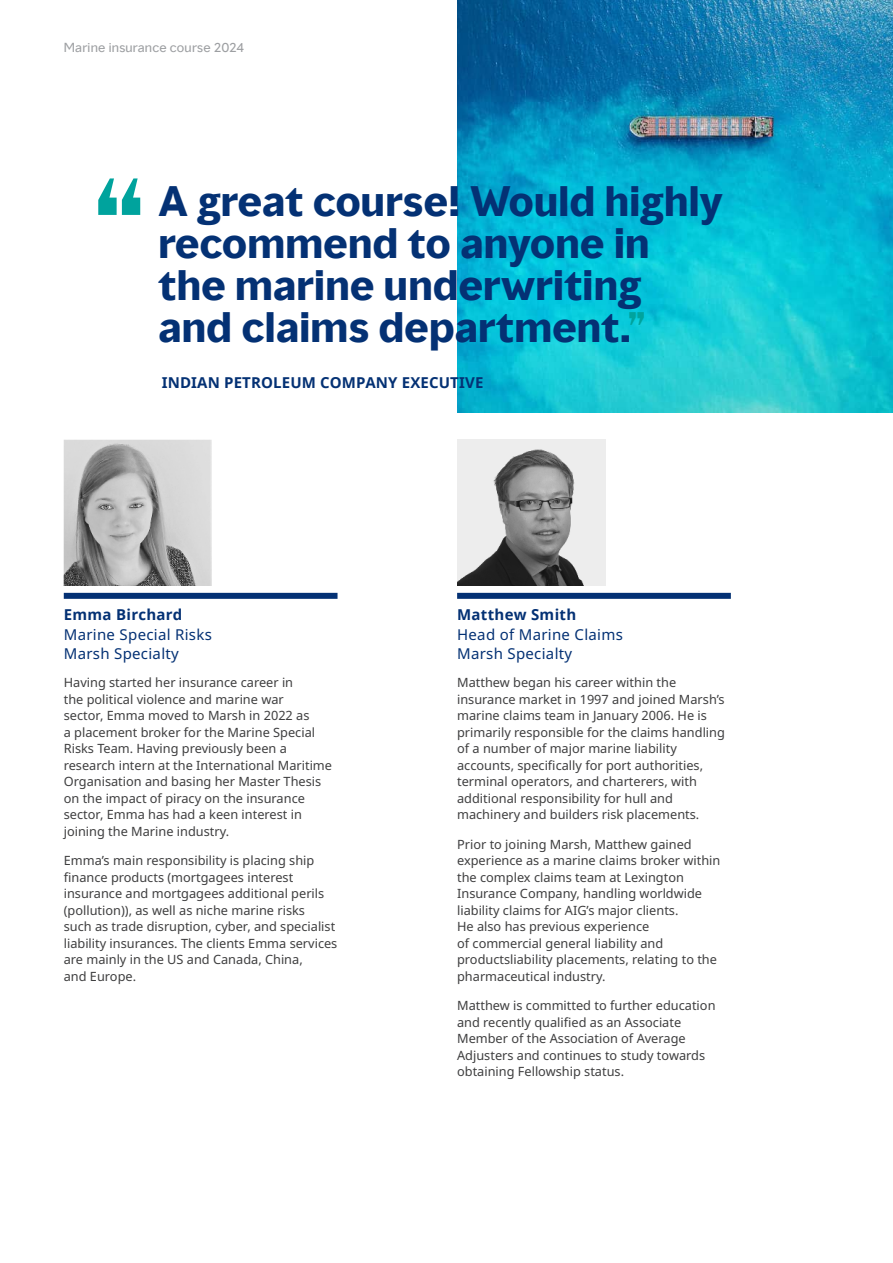
<style>
.page{position:relative;width:893px;height:1263px;background:#fff}
.page>*{position:absolute;margin:0;border:0;box-sizing:border-box;transform-origin:0 0}
.Quote_Mark_Small__Light_Blue{font:700 112.5px "MMC Display";color:#00a39d}
.Quote_26_28__White{font:700 39px/42px "MMC Display";letter-spacing:.01em;color:#043174}
.Job_Title__10_13{font:15px "Noto Sans";letter-spacing:.02em;color:#043174}
.Quote_Name__White{font:700 15px "Noto Sans";letter-spacing:.01em;color:#043174}
.Contact_Name__10_13{font:700 15px "Noto Sans";letter-spacing:.02em;color:#043174}
.t1{font:12.75px/16.5px "Noto Sans";color:#3e3e3f}
.t2{font:12px "MMC Display";letter-spacing:.02em;color:#9d9fa2}
.s1{color:#00a39d}
</style>
<div class="page">
<img style="left:64px;top:440px;width:148px;height:146px">
<div style="left:64px;top:593px;width:273px;height:6px;background:#043174"></div>
<img style="left:457px;top:440px;width:148px;height:146px">
<div style="left:457px;top:593px;width:274px;height:6px;background:#043174"></div>
<img style="left:457px;top:0;width:436px;height:412px">
<p class="t2" style="left:64px;top:39px;width:182px">Marine insurance course 2024</p>
<p class="Quote_Mark_Small__Light_Blue" style="left:94px;top:148px;width:53px">“</p>
<p class="Quote_26_28__White" style="left:159px;top:180px;width:566px">A great course! Would highly recommend to anyone in the marine underwriting and claims department.<span class="s1">”</span></p>
<p class="Quote_Name__White" style="left:162px;top:372px;width:323px">INDIAN PETROLEUM COMPANY EXECUTIVE</p>
<p class="Contact_Name__10_13" style="left:64px;top:604px;width:120px">Emma Birchard</p>
<p class="Job_Title__10_13" style="left:64px;top:624px;width:150px">Marine Special Risks</p>
<p class="Job_Title__10_13" style="left:64px;top:643px;width:117px">Marsh Specialty</p>
<p class="t1" style="left:64px;top:675px;width:270px">Having started her insurance career in<br>the political violence and marine war<br>sector, Emma moved to Marsh in 2022 as<br>a placement broker for the Marine Special Risks Team. Having previously been a research intern at the International Maritime Organisation and basing her Master Thesis on the impact of piracy on the insurance sector, Emma has had a keen interest in joining the Marine industry.</p>
<p class="t1" style="left:64px;top:853px;width:275px">Emma’s main responsibility is placing ship finance products (mortgagees interest insurance and mortgagees additional perils (pollution)), as well as niche marine risks<br>such as trade disruption, cyber, and specialist liability insurances. The clients Emma services are mainly in the US and Canada, China,<br>and Europe.</p>
<p class="Contact_Name__10_13" style="left:457px;top:604px;width:121px">Matthew Smith</p>
<p class="Job_Title__10_13" style="left:457px;top:624px;width:167px">Head of Marine Claims</p>
<p class="Job_Title__10_13" style="left:457px;top:643px;width:117px">Marsh Specialty</p>
<p class="t1" style="left:457px;top:675px;width:269px">Matthew began his career within the insurance market in 1997 and joined Marsh’s marine claims team in January 2006. He is primarily responsible for the claims handling of a number of major marine liability accounts, specifically for port authorities, terminal operators, and charterers, with additional responsibility for hull and machinery and builders risk placements.</p>
<p class="t1" style="left:457px;top:836px;width:265px">Prior to joining Marsh, Matthew gained experience as a marine claims broker within the complex claims team at Lexington Insurance Company, handling worldwide liability claims for AIG’s major clients.<br>He also has previous experience<br>of commercial general liability and productsliability placements, relating to the pharmaceutical industry.</p>
<p class="t1" style="left:457px;top:997px;width:260px">Matthew is committed to further education and recently qualified as an Associate Member of the Association of Average Adjusters and continues to study towards obtaining Fellowship status.</p>
</div>
